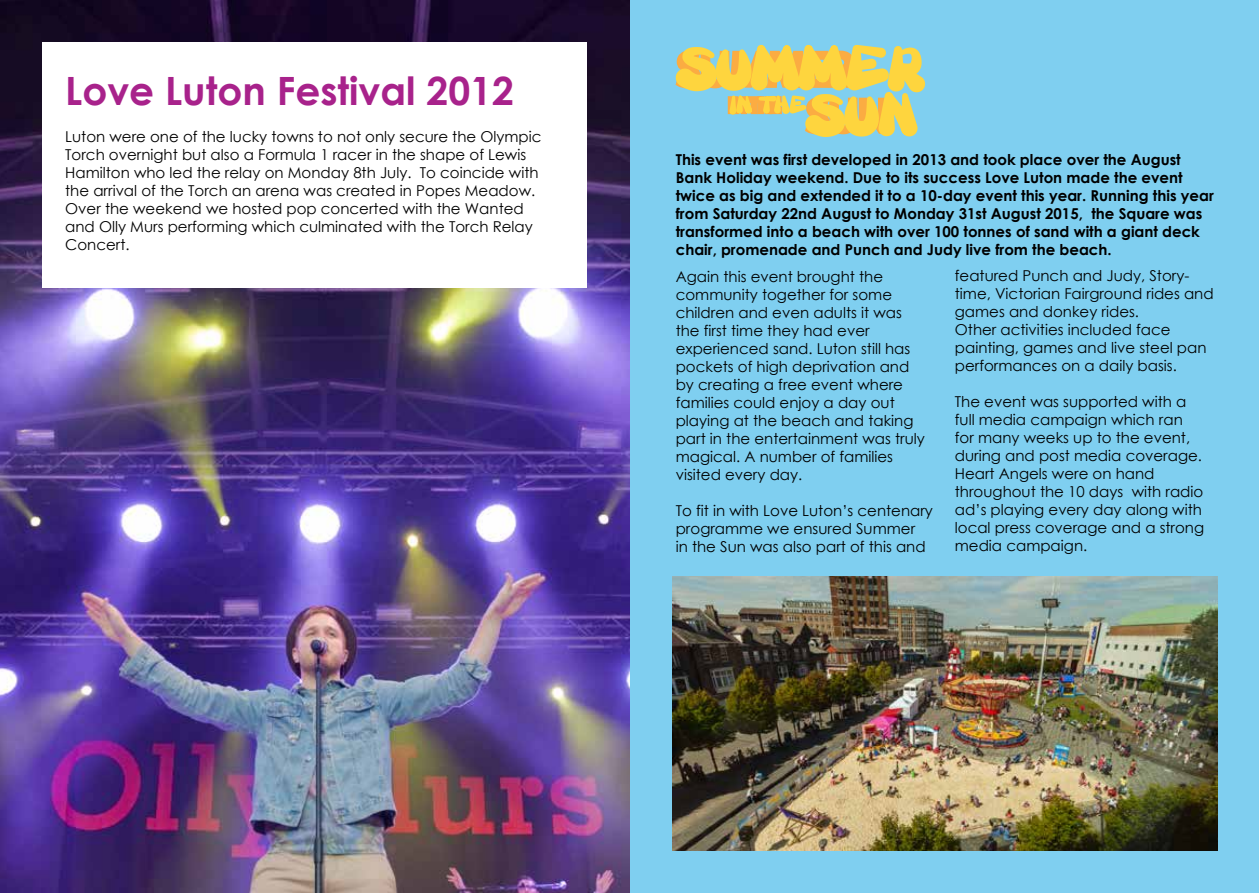
<style>
.page{position:relative;width:1259px;height:893px;background:#fff}
.page>*{position:absolute;margin:0;border:0;box-sizing:border-box;transform-origin:0 0}
.t1{font:700 39px "Century Gothic";color:#a8228b}
.t2{font:15px/18px "Century Gothic";color:#000}
.t3{font:700 15px/18px "Century Gothic";color:#000}
</style>
<div class="page">
<div style="left:629px;top:0;width:630px;height:893px;background:#7fcff0"></div>
<img style="left:0;top:0;width:629px;height:893px">
<div style="left:43px;top:43px;width:544px;height:245px;background:#fff"></div>
<svg style="left:675px;top:45px;width:250px;height:92px"></svg>
<img style="left:672px;top:576px;width:545px;height:274px">
<h1 class="t1" style="left:65px;top:66px;width:450px">Love Luton Festival 2012</h1>
<p class="t2" style="left:65px;top:127px;width:478px">Luton were one of the lucky towns to not only secure the Olympic Torch overnight but also a Formula 1 racer in the shape of Lewis Hamilton who led the relay on Monday 8th July. To coincide with the arrival of the Torch an arena was created in Popes Meadow.<br>Over the weekend we hosted pop concerted with the Wanted and Olly Murs performing which culminated with the Torch Relay Concert.</p>
<p class="t3" style="left:676px;top:150px;width:539px">This event was first developed in 2013 and took place over the August Bank Holiday weekend. Due to its success Love Luton made the event twice as big and extended it to a 10-day event this year. Running this year from Saturday 22nd August to Monday 31st August 2015, the Square was transformed into a beach with over 100 tonnes of sand with a giant deck chair, promenade and Punch and Judy live from the beach.</p>
<p class="t2" style="left:676px;top:267px;width:251px">Again this event brought the community together for some children and even adults it was the first time they had ever experienced sand. Luton still has pockets of high deprivation and by creating a free event where families could enjoy a day out playing at the beach and taking part in the entertainment was truly magical. A number of families visited every day.</p>
<p class="t2" style="left:676px;top:501px;width:259px">To fit in with Love Luton’s centenary programme we ensured Summer<br>in the Sun was also part of this and</p>
<p class="t2" style="left:955px;top:266px;width:260px">featured Punch and Judy, Story&shy;time, Victorian Fairground rides and games and donkey rides.<br>Other activities included face painting, games and live steel pan performances on a daily basis.</p>
<p class="t2" style="left:955px;top:392px;width:251px">The event was supported with a full media campaign which ran for many weeks up to the event, during and post media coverage.<br>Heart Angels were on hand throughout the 10 days with radio ad’s playing every day along with local press coverage and a strong media campaign.</p>
</div>
